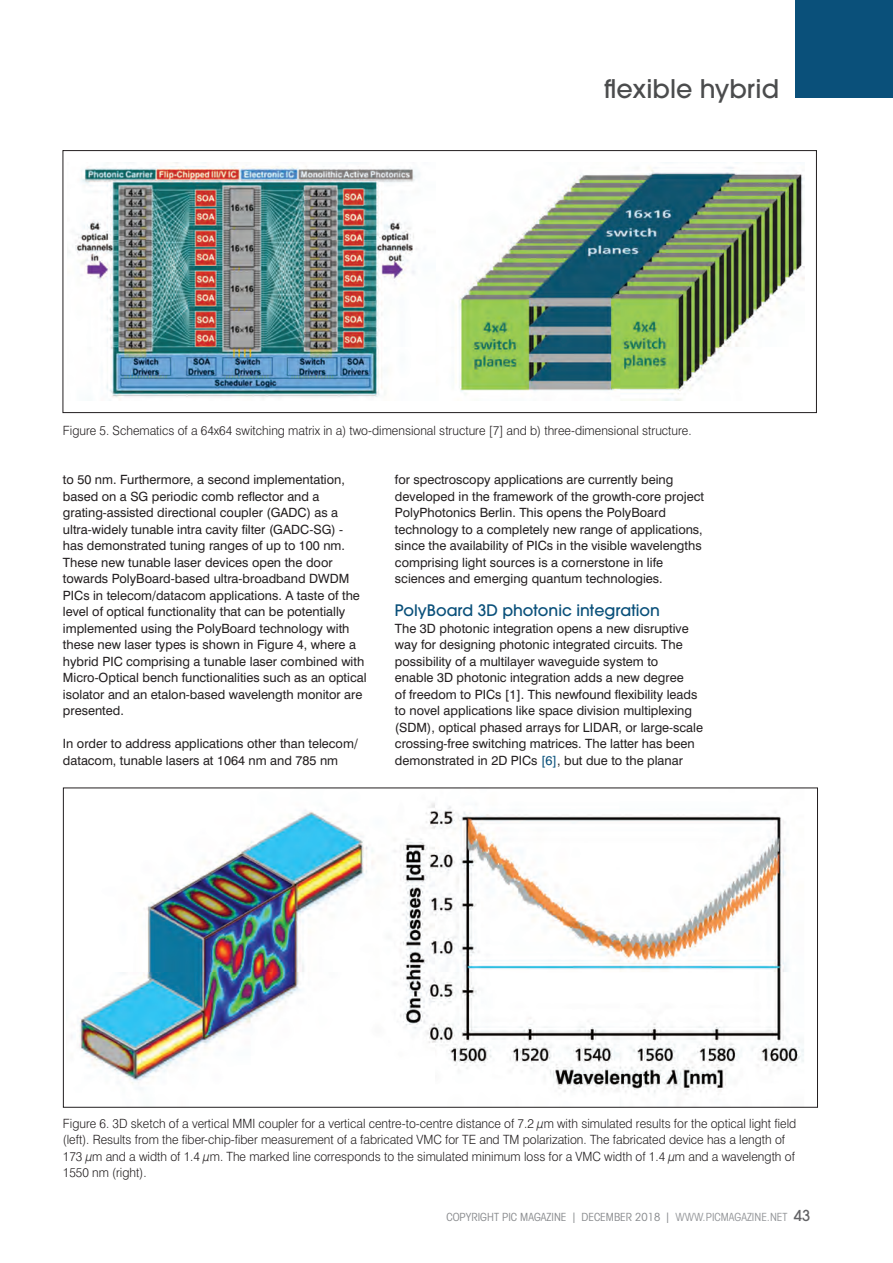
<style>
.page{position:relative;width:893px;height:1263px;background:#fff}
.page>*{position:absolute;margin:0;border:0;box-sizing:border-box;transform-origin:0 0}
.t1{font:500 25.5px "Avant Garde";color:#4b4c4d}
.t2{font:500 15.75px "Avant Garde";color:#0a507a}
.t3{font:12.75px/16.5px "Swiss 721 BT";color:#231f20}
.t4{font:300 12.75px/16.5px "Swiss 721 BT";color:#231f20;scale:.96 1}
.t5{font:condensed 11.25px "Avant Garde";color:#8a8c8f}
.s1{color:#0a507a}
.s2{font-size:14.4px}
.s3{color:#949699}
.s4{font-weight:500;font-stretch:normal;font-size:15px;color:#636366}
</style>
<div class="page">
<div style="left:795px;top:0;width:98px;height:98px;background:#0a507a"></div>
<img style="left:68px;top:162px;width:737px;height:239px">
<div style="left:63px;top:150px;width:754px;height:263px;border:1px solid #231f20"></div>
<img style="left:71px;top:803px;width:733px;height:292px">
<h1 class="t1" style="left:604px;top:73px;width:177px">flexible hybrid</h1>
<p class="t4" style="left:63px;top:422px;width:656px">Figure 5. Schematics of a 64x64 switching matrix in a) two-dimensional structure [7] and b) three-dimensional structure.</p>
<p class="t3" style="left:63px;top:471px;width:305px">to 50 nm. Furthermore, a second implementation, based on a SG periodic comb reflector and a grating-assisted directional coupler (GADC) as a ultra-widely tunable intra cavity filter (GADC-SG) - has demonstrated tuning ranges of up to 100 nm.<br>These new tunable laser devices open the door towards PolyBoard-based ultra-broadband DWDM PICs in telecom/datacom applications. A taste of the level of optical functionality that can be potentially implemented using the PolyBoard technology with these new laser types is shown in Figure 4, where a hybrid PIC comprising a tunable laser combined with Micro-Optical bench functionalities such as an optical isolator and an etalon-based wavelength monitor are presented.</p>
<p class="t3" style="left:63px;top:735px;width:296px">In order to address applications other than telecom/ datacom, tunable lasers at 1064 nm and 785 nm</p>
<p class="t3" style="left:395px;top:471px;width:310px">for spectroscopy applications are currently being developed in the framework of the growth-core project PolyPhotonics Berlin. This opens the PolyBoard technology to a completely new range of applications, since the availability of PICs in the visible wavelengths comprising light sources is a cornerstone in life sciences and emerging quantum technologies.</p>
<p class="t2" style="left:395px;top:601px;width:267px">PolyBoard 3D photonic integration</p>
<p class="t3" style="left:395px;top:620px;width:310px">The 3D photonic integration opens a new disruptive way for designing photonic integrated circuits. The possibility of a multilayer waveguide system to<br>enable 3D photonic integration adds a new degree<br>of freedom to PICs [1]. This newfound flexibility leads to novel applications like space division multiplexing (SDM), optical phased arrays for LIDAR, or large-scale crossing-free switching matrices. The latter has been demonstrated in 2D PICs <span class="s1">[6]</span>, but due to the planar</p>
<p class="t4" style="left:63px;top:1115px;width:765px">Figure 6. 3D sketch of a vertical MMI coupler for a vertical centre-to-centre distance of 7.2 µm with simulated results for the optical light field (left). Results from the fiber-chip-fiber measurement of a fabricated VMC for TE and TM polarization. The fabricated device has a length of 173 µm and a width of 1.4 µm. The marked line corresponds to the simulated minimum loss for a VMC width of 1.4 µm and a wavelength of 1550 nm (right).</p>
<p class="t5" style="left:446px;top:1210px;width:365px">COPYRIGHT PIC MAGAZINE <span class="s2">l</span> DECEMBER 2018 <span class="s2">l</span> <span class="s3">WWW.PICMAGAZINE.NET</span> <span class="s4">43</span></p>
</div>
